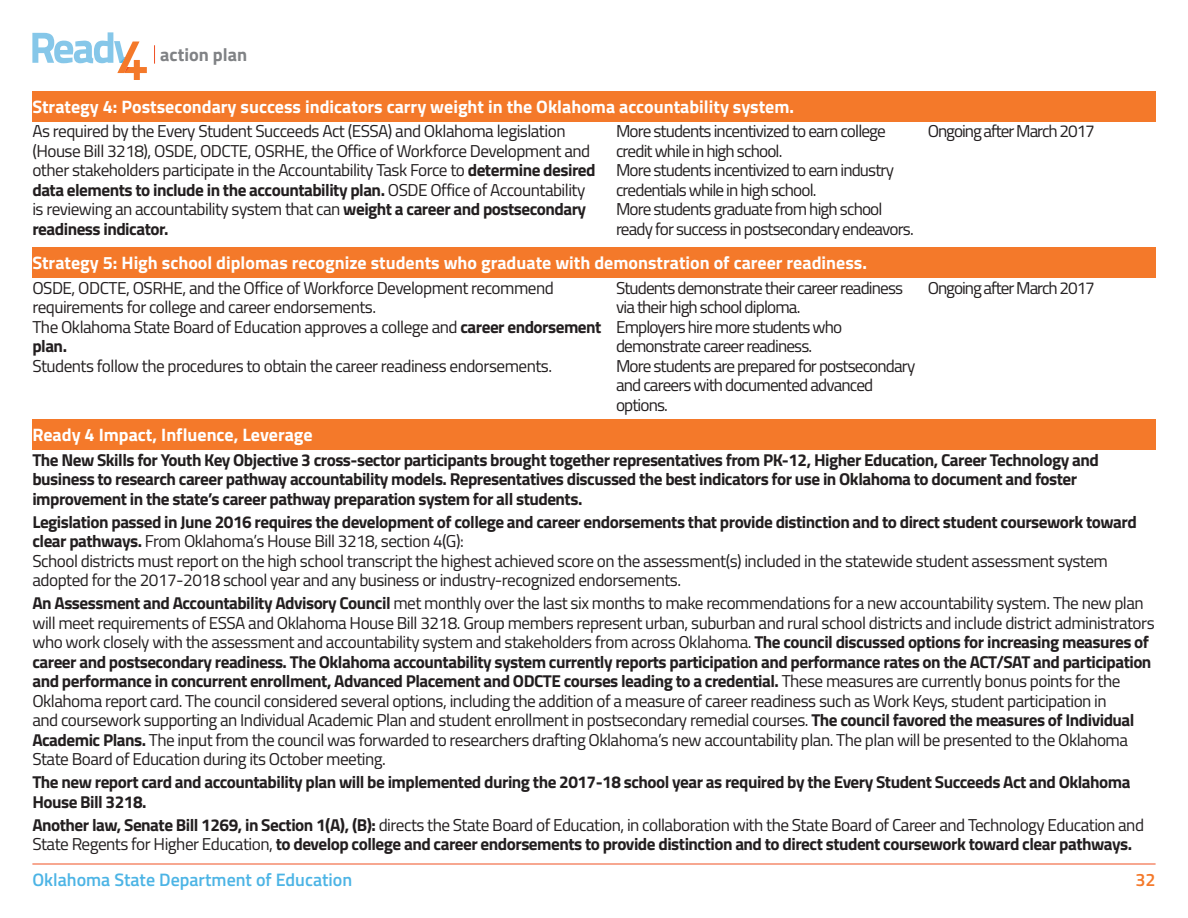
<style>
.page{position:relative;width:1188px;height:918px;background:#fff}
.page>*{position:absolute;margin:0;border:0;box-sizing:border-box;transform-origin:0 0}
.t1{font:700 18.3px "Titillium";color:#808285}
.t2{font:700 18px "Titillium";color:#fff}
.t3{font:600 18px "Titillium";color:#4cb4e5}
.t4{font:600 18px "Titillium";color:#f4792a}
.t5{font:17.25px/19.5px "Titillium";letter-spacing:-.03em;color:#231f20}
.t6{font:700 17.25px/19.5px "Titillium";letter-spacing:-.03em;color:#231f20}
.t7{font:17.25px/19.5px "Titillium";letter-spacing:-.05em;color:#231f20}
.t8{font:17.25px "Titillium";letter-spacing:-.06em;color:#231f20}
.s1{font-weight:700}
.s2{font-weight:400}
</style>
<div class="page">
<hr style="left:32px;top:864px;width:1124px;height:1px;background:#f05023">
<svg style="left:154px;top:45px;width:1px;height:19px"></svg>
<svg style="left:32px;top:32px;width:115px;height:48px"></svg>
<div style="left:32px;top:91px;width:1124px;height:30px;background:#f4792a"></div>
<div style="left:32px;top:247px;width:1124px;height:31px;background:#f4792a"></div>
<div style="left:32px;top:419px;width:1124px;height:31px;background:#f4792a"></div>
<p class="t1" style="left:160px;top:41px;width:88px">action plan</p>
<p class="t2" style="left:32px;top:93px;width:763px">Strategy 4: Postsecondary success indicators carry weight in the Oklahoma accountability system.</p>
<p class="t5" style="left:32px;top:121px;width:565px">As required by the Every Student Succeeds Act (ESSA) and Oklahoma legislation (House Bill 3218), OSDE, ODCTE, OSRHE, the Office of Workforce Development and other stakeholders participate in the Accountability Task Force to <span class="s1">determine desired data elements to include in the accountability plan.</span> OSDE Office of Accountability is reviewing an accountability system that can <span class="s1">weight a career and postsecondary readiness indicator.</span></p>
<p class="t7" style="left:616px;top:121px;width:271px">More students incentivized to earn college credit while in high school.</p>
<p class="t7" style="left:616px;top:160px;width:279px">More students incentivized to earn industry credentials while in high school.</p>
<p class="t7" style="left:616px;top:199px;width:299px">More students graduate from high school ready for success in postsecondary endeavors.</p>
<p class="t2" style="left:32px;top:249px;width:836px">Strategy 5: High school diplomas recognize students who graduate with demonstration of career readiness.</p>
<p class="t5" style="left:32px;top:277px;width:523px">OSDE, ODCTE, OSRHE, and the Office of Workforce Development recommend requirements for college and career endorsements.</p>
<p class="t5" style="left:32px;top:316px;width:571px">The Oklahoma State Board of Education approves a college and <span class="s1">career endorsement plan.</span></p>
<p class="t5" style="left:32px;top:355px;width:521px">Students follow the procedures to obtain the career readiness endorsements.</p>
<p class="t2" style="left:32px;top:421px;width:282px">Ready 4 Impact, Influence, Leverage</p>
<p class="t7" style="left:616px;top:277px;width:289px">Students demonstrate their career readiness via their high school diploma.</p>
<p class="t7" style="left:616px;top:316px;width:228px">Employers hire more students who demonstrate career readiness.</p>
<p class="t7" style="left:616px;top:355px;width:301px">More students are prepared for postsecondary and careers with documented advanced options.</p>
<p class="t8" style="left:928px;top:119px;width:169px">Ongoing after March 2017</p>
<p class="t8" style="left:928px;top:275px;width:169px">Ongoing after March 2017</p>
<p class="t6" style="left:32px;top:449px;width:1068px">The New Skills for Youth Key Objective 3 cross-sector participants brought together representatives from PK-12, Higher Education, Career Technology and business to research career pathway accountability models. Representatives discussed the best indicators for use in Oklahoma to document and foster improvement in the state’s career pathway preparation system for all students.</p>
<p class="t6" style="left:32px;top:511px;width:1106px">Legislation passed in June 2016 requires the development of college and career endorsements that provide distinction and to direct student coursework toward clear pathways. <span class="s2">From Oklahoma’s House Bill 3218, section 4(G):</span></p>
<p class="t5" style="left:32px;top:550px;width:1077px">School districts must report on the high school transcript the highest achieved score on the assessment(s) included in the statewide student assessment system adopted for the 2017-2018 school year and any business or industry-recognized endorsements.</p>
<p class="t5" style="left:32px;top:593px;width:1124px"><span class="s1">An Assessment and Accountability Advisory Council</span> met monthly over the last six months to make recommendations for a new accountability system. The new plan will meet requirements of ESSA and Oklahoma House Bill 3218. Group members represent urban, suburban and rural school districts and include district administrators who work closely with the assessment and accountability system and stakeholders from across Oklahoma. <span class="s1">The council discussed options for increasing measures of career and postsecondary readiness. The Oklahoma accountability system currently reports participation and performance rates on the ACT/SAT and participation and performance in concurrent enrollment, Advanced Placement and ODCTE courses leading to a credential.</span> These measures are currently bonus points for the Oklahoma report card. The council considered several options, including the addition of a measure of career readiness such as Work Keys, student participation in<br>and coursework supporting an Individual Academic Plan and student enrollment in postsecondary remedial courses. <span class="s1">The council favored the measures of Individual Academic Plans.</span> The input from the council was forwarded to researchers drafting Oklahoma’s new accountability plan. The plan will be presented to the Oklahoma State Board of Education during its October meeting.</p>
<p class="t6" style="left:32px;top:771px;width:1100px">The new report card and accountability plan will be implemented during the 2017-18 school year as required by the Every Student Succeeds Act and Oklahoma<br>House Bill 3218.</p>
<p class="t6" style="left:32px;top:814px;width:1113px">Another law, Senate Bill 1269, in Section 1(A), (B): <span class="s2">directs the State Board of Education, in collaboration with the State Board of Career and Technology Education and<br>State Regents for Higher Education,</span> to develop college and career endorsements to provide distinction and to direct student coursework toward clear pathways.</p>
<p class="t3" style="left:32px;top:866px;width:321px">Oklahoma State Department of Education</p>
<p class="t4" style="left:1135px;top:866px;width:22px">32</p>
</div>
